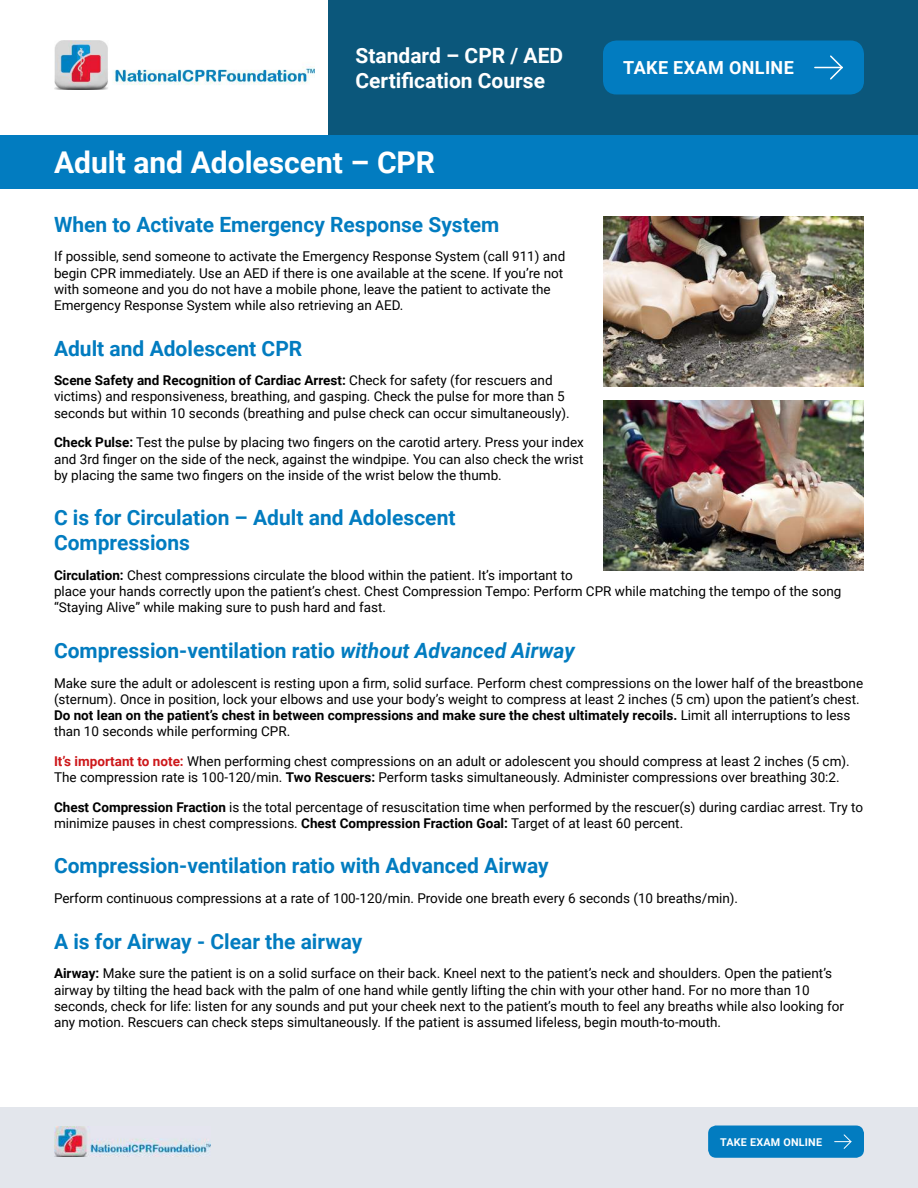
<style>
.page{position:relative;width:918px;height:1188px;background:#fff}
.page>*{position:absolute;margin:0;border:0;box-sizing:border-box;transform-origin:0 0}
.t1{font:700 30px "Roboto";color:#fff}
.t2{font:700 21px/25.2px "Roboto";color:#027cc0}
.t3{font:700 21px/25.2px "Roboto";color:#fff}
.t4{font:700 18px "Roboto";letter-spacing:.02em;color:#fff}
.t5{font:13.5px/16.2px "Roboto";color:#000}
.t6{font:700 10.8px "Roboto";letter-spacing:.02em;color:#fff}
.s1{font-weight:700}
.s2{font-style:italic}
.s3{font-weight:700;color:#cd171a}
</style>
<div class="page">
<img style="left:54px;top:41px;width:261px;height:48px">
<div style="left:328px;top:0;width:590px;height:135px;background:#0b577b"></div>
<div style="left:0;top:135px;width:918px;height:54px;background:#027cc0"></div>
<div style="left:0;top:1107px;width:918px;height:81px;background:#e3e6ec"></div>
<img style="left:54px;top:1127px;width:157px;height:29px">
<div style="left:603px;top:40px;width:261px;height:54px;background:#027cc0;border-radius:14px"></div>
<svg style="left:815px;top:55px;width:28px;height:25px"></svg>
<div style="left:708px;top:1126px;width:156px;height:32px;background:#027cc0;border-radius:8px"></div>
<svg style="left:835px;top:1134px;width:17px;height:15px"></svg>
<img style="left:603px;top:216px;width:261px;height:171px">
<img style="left:603px;top:400px;width:261px;height:171px">
<h2 class="t3" style="left:356px;top:42px;width:209px">Standard – CPR / AED<br>Certification Course</h2>
<h1 class="t1" style="left:54px;top:142px;width:383px">Adult and Adolescent – CPR</h1>
<h3 class="t4" style="left:623px;top:55px;width:172px">TAKE EXAM ONLINE</h3>
<h2 class="t2" style="left:54px;top:211px;width:447px">When to Activate Emergency Response System</h2>
<p class="t5" style="left:54px;top:248px;width:513px">If possible, send someone to activate the Emergency Response System (call 911) and begin CPR immediately. Use an AED if there is one available at the scene. If you’re not with someone and you do not have a mobile phone, leave the patient to activate the Emergency Response System while also retrieving an AED.</p>
<h2 class="t2" style="left:54px;top:335px;width:250px">Adult and Adolescent CPR</h2>
<p class="t5" style="left:54px;top:372px;width:517px"><span class="s1">Scene Safety and Recognition of Cardiac Arrest:</span> Check for safety (for rescuers and victims) and responsiveness, breathing, and gasping. Check the pulse for more than 5 seconds but within 10 seconds (breathing and pulse check can occur simultaneously).</p>
<p class="t5" style="left:54px;top:434px;width:531px;text-align:justify"><span class="s1">Check Pulse:</span> Test the pulse by placing two fingers on the carotid artery. Press your index and 3rd finger on the side of the neck, against the windpipe. You can also check the wrist by placing the same two fingers on the inside of the wrist below the thumb.</p>
<h2 class="t2" style="left:54px;top:504px;width:403px">C is for Circulation – Adult and Adolescent<br>Compressions</h2>
<p class="t5" style="left:54px;top:567px;width:789px"><span class="s1">Circulation:</span> Chest compressions circulate the blood within the patient. It’s important to<br>place your hands correctly upon the patient’s chest. Chest Compression Tempo: Perform CPR while matching the tempo of the song “Staying Alive” while making sure to push hard and fast.</p>
<h2 class="t2" style="left:54px;top:637px;width:522px">Compression-ventilation ratio <span class="s2">without Advanced Airway</span></h2>
<p class="t5" style="left:54px;top:674px;width:811px">Make sure the adult or adolescent is resting upon a firm, solid surface. Perform chest compressions on the lower half of the breastbone (sternum). Once in position, lock your elbows and use your body’s weight to compress at least 2 inches (5 cm) upon the patient’s chest.<br><span class="s1">Do not lean on the patient’s chest in between compressions and make sure the chest ultimately recoils.</span> Limit all interruptions to less than 10 seconds while performing CPR.</p>
<p class="t5" style="left:54px;top:753px;width:797px"><span class="s3">It’s important to note:</span> When performing chest compressions on an adult or adolescent you should compress at least 2 inches (5 cm).<br>The compression rate is 100-120/min. <span class="s1">Two Rescuers:</span> Perform tasks simultaneously. Administer compressions over breathing 30:2.</p>
<p class="t5" style="left:54px;top:798px;width:811px"><span class="s1">Chest Compression Fraction</span> is the total percentage of resuscitation time when performed by the rescuer(s) during cardiac arrest. Try to minimize pauses in chest compressions. <span class="s1">Chest Compression Fraction Goal:</span> Target of at least 60 percent.</p>
<h2 class="t2" style="left:54px;top:853px;width:496px">Compression-ventilation ratio with Advanced Airway</h2>
<p class="t5" style="left:54px;top:890px;width:686px">Perform continuous compressions at a rate of 100-120/min. Provide one breath every 6 seconds (10 breaths/min).</p>
<h2 class="t2" style="left:54px;top:928px;width:310px">A is for Airway - Clear the airway</h2>
<p class="t5" style="left:54px;top:965px;width:792px"><span class="s1">Airway:</span> Make sure the patient is on a solid surface on their back. Kneel next to the patient’s neck and shoulders. Open the patient’s airway by tilting the head back with the palm of one hand while gently lifting the chin with your other hand. For no more than 10 seconds, check for life: listen for any sounds and put your cheek next to the patient’s mouth to feel any breaths while also looking for any motion. Rescuers can check steps simultaneously. If the patient is assumed lifeless, begin mouth-to-mouth.</p>
<p class="t6" style="left:720px;top:1134px;width:103px">TAKE EXAM ONLINE</p>
</div>
